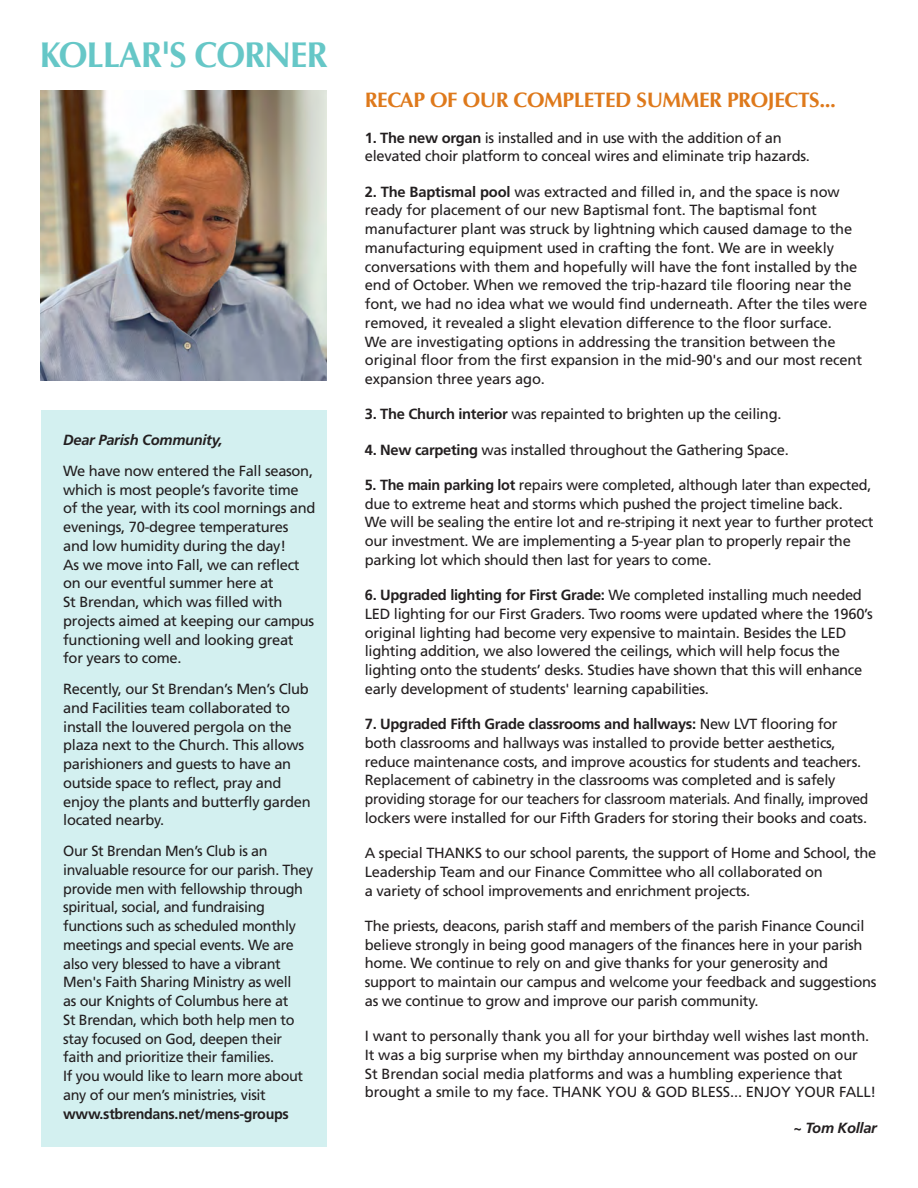
<style>
.page{position:relative;width:918px;height:1188px;background:#fff}
.page>*{position:absolute;margin:0;border:0;box-sizing:border-box;transform-origin:0 0}
.t1{font:700 36px "Optima";letter-spacing:-.03em;color:#66c7c7;scale:.96 1}
.t2{font:700 21px "Optima";letter-spacing:-.02em;color:#de791b}
.t3{font:14.7px/18.8px "Frutiger LT Std";letter-spacing:-.02em;color:#231f20}
.t4{font:italic 700 14.7px "Frutiger LT Std";letter-spacing:-.02em;color:#231f20}
.s1{font-weight:700;font-style:italic}
.s2{font-weight:700}
</style>
<div class="page">
<div style="left:41px;top:410px;width:286px;height:737px;background:#d3f0f0"></div>
<img style="left:41px;top:91px;width:286px;height:290px">
<p class="t1" style="left:40px;top:34px;width:301px">KOLLAR'S CORNER</p>
<p class="t3" style="left:63px;top:425px;width:251px;line-height:30.8px"><span class="s1">Dear Parish Community,<br></span>We have now entered the Fall season,</p>
<p class="t3" style="left:63px;top:480px;width:254px">which is most people’s favorite time of the year, with its cool mornings and evenings, 70-degree temperatures and low humidity during the day!<br>As we move into Fall, we can reflect on our eventful summer here at<br>St Brendan, which was filled with projects aimed at keeping our campus functioning well and looking great for years to come.</p>
<p class="t3" style="left:63px;top:680px;width:249px">Recently, our St Brendan’s Men’s Club and Facilities team collaborated to install the louvered pergola on the plaza next to the Church. This allows parishioners and guests to have an outside space to reflect, pray and enjoy the plants and butterfly garden located nearby.</p>
<p class="t3" style="left:63px;top:842px;width:251px">Our St Brendan Men’s Club is an invaluable resource for our parish. They provide men with fellowship through spiritual, social, and fundraising functions such as scheduled monthly meetings and special events. We are also very blessed to have a vibrant Men's Faith Sharing Ministry as well<br>as our Knights of Columbus here at<br>St Brendan, which both help men to stay focused on God, deepen their faith and prioritize their families.<br>If you would like to learn more about any of our men’s ministries, visit <span class="s2">www.stbrendans.net/mens-groups</span></p>
<p class="t2" style="left:365px;top:88px;width:473px">RECAP OF OUR COMPLETED SUMMER PROJECTS...</p>
<p class="t3" style="left:365px;top:128px;width:447px"><span class="s2">1. The new organ</span> is installed and in use with the addition of an elevated choir platform to conceal wires and eliminate trip hazards.</p>
<p class="t3" style="left:365px;top:182px;width:504px"><span class="s2">2. The Baptismal pool</span> was extracted and filled in, and the space is now ready for placement of our new Baptismal font. The baptismal font manufacturer plant was struck by lightning which caused damage to the manufacturing equipment used in crafting the font. We are in weekly conversations with them and hopefully will have the font installed by the end of October. When we removed the trip-hazard tile flooring near the font, we had no idea what we would find underneath. After the tiles were removed, it revealed a slight elevation difference to the floor surface.<br>We are investigating options in addressing the transition between the original floor from the first expansion in the mid-90's and our most recent expansion three years ago.</p>
<p class="t3" style="left:365px;top:405px;width:418px"><span class="s2">3. The Church interior</span> was repainted to brighten up the ceiling.</p>
<p class="t3" style="left:365px;top:440px;width:425px"><span class="s2">4. New carpeting</span> was installed throughout the Gathering Space.</p>
<p class="t3" style="left:365px;top:475px;width:510px"><span class="s2">5. The main parking lot</span> repairs were completed, although later than expected, due to extreme heat and storms which pushed the project timeline back.<br>We will be sealing the entire lot and re-striping it next year to further protect our investment. We are implementing a 5-year plan to properly repair the parking lot which should then last for years to come.</p>
<p class="t3" style="left:365px;top:586px;width:510px"><span class="s2">6. Upgraded lighting for First Grade:</span> We completed installing much needed LED lighting for our First Graders. Two rooms were updated where the 1960’s original lighting had become very expensive to maintain. Besides the LED lighting addition, we also lowered the ceilings, which will help focus the lighting onto the students’ desks. Studies have shown that this will enhance early development of students' learning capabilities.</p>
<p class="t3" style="left:365px;top:715px;width:505px"><span class="s2">7. Upgraded Fifth Grade classrooms and hallways:</span> New LVT flooring for both classrooms and hallways was installed to provide better aesthetics, reduce maintenance costs, and improve acoustics for students and teachers.<br>Replacement of cabinetry in the classrooms was completed and is safely providing storage for our teachers for classroom materials. And finally, improved lockers were installed for our Fifth Graders for storing their books and coats.</p>
<p class="t3" style="left:365px;top:844px;width:513px">A special THANKS to our school parents, the support of Home and School, the<br>Leadership Team and our Finance Committee who all collaborated on<br>a variety of school improvements and enrichment projects.</p>
<p class="t3" style="left:365px;top:916px;width:513px">The priests, deacons, parish staff and members of the parish Finance Council believe strongly in being good managers of the finances here in your parish home. We continue to rely on and give thanks for your generosity and support to maintain our campus and welcome your feedback and suggestions as we continue to grow and improve our parish community.</p>
<p class="t3" style="left:365px;top:1027px;width:513px">I want to personally thank you all for your birthday well wishes last month.<br>It was a big surprise when my birthday announcement was posted on our<br>St Brendan social media platforms and was a humbling experience that brought a smile to my face. THANK YOU &amp; GOD BLESS... ENJOY YOUR FALL!</p>
<p class="t4" style="left:793px;top:1119px;width:85px">~ Tom Kollar</p>
</div>
